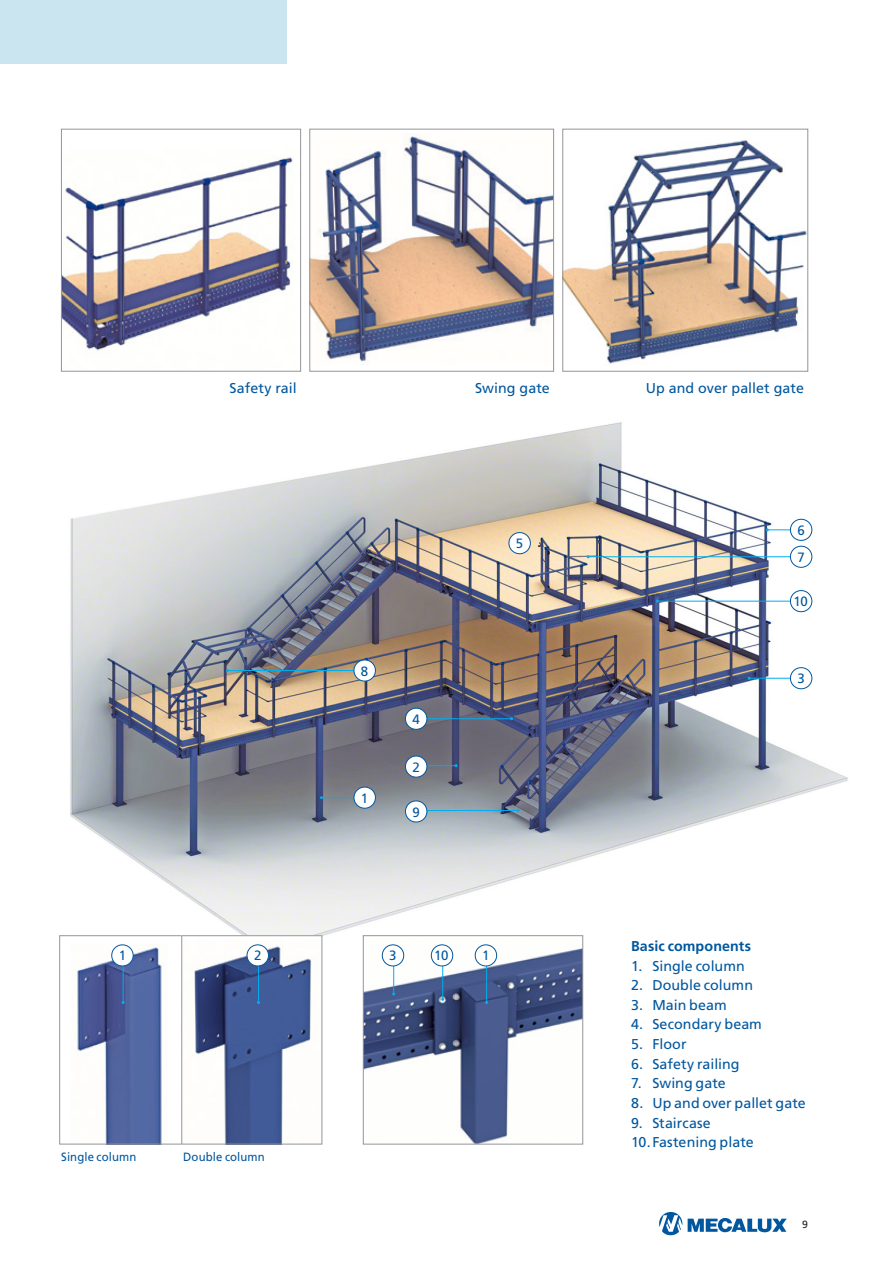
<style>
.page{position:relative;width:893px;height:1263px;background:#fff}
.page>*{position:absolute;margin:0;border:0;box-sizing:border-box;transform-origin:0 0}
.t1{font:14.25px/19.6px "Frutiger LT Std";letter-spacing:.005em;color:#01579f}
.t2{font:700 14.25px "Frutiger LT Std";letter-spacing:.01em;color:#01579f}
.t3{font:13.5px/27px "Frutiger LT Std";color:#01579f}
.t4{font:12px "Frutiger LT Std";letter-spacing:.01em;color:#01579f;scale:.95 1}
.t5{font:10.5px "Frutiger LT Std";color:#231f20}
</style>
<div class="page">
<div style="left:0;top:0;width:286px;height:64px;background:#cae4f0"></div>
<svg style="left:659px;top:1212px;width:23px;height:23px"></svg>
<svg style="left:688px;top:1218px;width:99px;height:15px"></svg>
<img style="left:312px;top:134px;width:240px;height:228px">
<div style="left:310px;top:129px;width:244px;height:242px;border:1px solid #939598"></div>
<img style="left:565px;top:140px;width:241px;height:224px">
<div style="left:563px;top:129px;width:245px;height:242px;border:1px solid #939598"></div>
<img style="left:63px;top:157px;width:230px;height:196px">
<div style="left:61px;top:129px;width:240px;height:242px;border:1px solid #939598"></div>
<img style="left:70px;top:422px;width:778px;height:533px">
<hr style="left:767px;top:529px;width:30px;height:1px;background:#00aeef">
<div style="left:790px;top:519px;width:22px;height:21px;background:#fff;border-radius:50%"></div>
<div style="left:790px;top:519px;width:22px;height:22px;border:1px solid #01579f;border-radius:50%"></div>
<hr style="left:588px;top:556px;width:206px;height:1px;background:#00aeef">
<div style="left:790px;top:546px;width:22px;height:21px;background:#fff;border-radius:50%"></div>
<div style="left:790px;top:546px;width:22px;height:22px;border:1px solid #01579f;border-radius:50%"></div>
<hr style="left:749px;top:678px;width:46px;height:1px;background:#00aeef">
<div style="left:790px;top:668px;width:22px;height:21px;background:#fff;border-radius:50%"></div>
<div style="left:790px;top:667px;width:22px;height:22px;border:1px solid #01579f;border-radius:50%"></div>
<hr style="left:657px;top:601px;width:140px;height:1px;background:#00aeef">
<div style="left:790px;top:591px;width:22px;height:21px;background:#fff;border-radius:50%"></div>
<div style="left:790px;top:590px;width:22px;height:22px;border:1px solid #01579f;border-radius:50%"></div>
<div style="left:509px;top:533px;width:21px;height:21px;background:#fff;border-radius:50%"></div>
<div style="left:509px;top:532px;width:22px;height:22px;border:1px solid #01579f;border-radius:50%"></div>
<hr style="left:421px;top:765px;width:35px;height:1px;background:#00aeef">
<div style="left:405px;top:756px;width:22px;height:21px;background:#fff;border-radius:50%"></div>
<div style="left:405px;top:756px;width:22px;height:21px;border:1px solid #01579f;border-radius:50%"></div>
<hr style="left:421px;top:810px;width:97px;height:1px;background:#00aeef">
<div style="left:405px;top:801px;width:22px;height:21px;background:#fff;border-radius:50%"></div>
<div style="left:405px;top:800px;width:22px;height:22px;border:1px solid #01579f;border-radius:50%"></div>
<hr style="left:424px;top:718px;width:88px;height:1px;background:#00aeef">
<div style="left:405px;top:708px;width:22px;height:21px;background:#fff;border-radius:50%"></div>
<div style="left:405px;top:708px;width:22px;height:22px;border:1px solid #01579f;border-radius:50%"></div>
<hr style="left:321px;top:797px;width:36px;height:1px;background:#00aeef">
<div style="left:354px;top:787px;width:21px;height:21px;background:#fff;border-radius:50%"></div>
<div style="left:354px;top:787px;width:22px;height:21px;border:1px solid #01579f;border-radius:50%"></div>
<hr style="left:228px;top:670px;width:129px;height:1px;background:#00aeef">
<div style="left:354px;top:660px;width:21px;height:21px;background:#fff;border-radius:50%"></div>
<div style="left:354px;top:660px;width:22px;height:21px;border:1px solid #01579f;border-radius:50%"></div>
<div style="left:60px;top:936px;width:122px;height:208px;background:#fff"></div>
<img style="left:75px;top:945px;width:87px;height:197px">
<div style="left:60px;top:935px;width:122px;height:209px;border:1px solid #939598"></div>
<img style="left:184px;top:939px;width:136px;height:203px">
<div style="left:182px;top:935px;width:140px;height:209px;border:1px solid #939598"></div>
<hr style="left:258px;top:962px;width:1px;height:40px;background:#00aeef">
<hr style="left:123px;top:962px;width:1px;height:40px;background:#00aeef">
<div style="left:247px;top:945px;width:21px;height:21px;background:#fff;border-radius:50%"></div>
<div style="left:247px;top:944px;width:22px;height:22px;border:1px solid #01579f;border-radius:50%"></div>
<div style="left:112px;top:945px;width:21px;height:21px;background:#fff;border-radius:50%"></div>
<div style="left:111px;top:944px;width:23px;height:22px;border:1px solid #01579f;border-radius:50%"></div>
<img style="left:365px;top:937px;width:216px;height:205px">
<div style="left:363px;top:935px;width:220px;height:209px;border:1px solid #939598"></div>
<hr style="left:442px;top:962px;width:1px;height:37px;background:#00aeef">
<div style="left:431px;top:945px;width:22px;height:21px;background:#fff;border-radius:50%"></div>
<div style="left:431px;top:944px;width:22px;height:22px;border:1px solid #01579f;border-radius:50%"></div>
<hr style="left:393px;top:962px;width:1px;height:32px;background:#00aeef">
<div style="left:382px;top:945px;width:22px;height:21px;background:#fff;border-radius:50%"></div>
<div style="left:382px;top:944px;width:22px;height:22px;border:1px solid #01579f;border-radius:50%"></div>
<hr style="left:486px;top:962px;width:1px;height:40px;background:#00aeef">
<div style="left:475px;top:945px;width:22px;height:21px;background:#fff;border-radius:50%"></div>
<div style="left:475px;top:944px;width:22px;height:22px;border:1px solid #01579f;border-radius:50%"></div>
<p class="t1" style="left:230px;top:378px;width:69px">Safety rail</p>
<p class="t1" style="left:475px;top:378px;width:76px">Swing gate</p>
<p class="t1" style="left:646px;top:378px;width:160px">Up and over pallet gate</p>
<p class="t3" style="left:361px;top:657px;width:9px">8</p>
<p class="t3" style="left:361px;top:784px;width:9px">1</p>
<p class="t3" style="left:412px;top:706px;width:9px">4</p>
<p class="t3" style="left:412px;top:753px;width:9px">2</p>
<p class="t3" style="left:412px;top:798px;width:9px">9</p>
<p class="t3" style="left:516px;top:530px;width:9px">5</p>
<p class="t3" style="left:119px;top:942px;width:9px">1</p>
<p class="t3" style="left:254px;top:942px;width:9px">2</p>
<p class="t3" style="left:389px;top:942px;width:9px">3</p>
<p class="t3" style="left:434px;top:942px;width:16px">10</p>
<p class="t3" style="left:482px;top:942px;width:9px">1</p>
<p class="t4" style="left:61px;top:1149px;width:81px">Single column</p>
<p class="t4" style="left:183px;top:1149px;width:87px">Double column</p>
<p class="t3" style="left:797px;top:517px;width:9px">6<br>7</p>
<p class="t3" style="left:793px;top:587px;width:16px">10</p>
<p class="t3" style="left:797px;top:665px;width:9px">3</p>
<p class="t2" style="left:631px;top:937px;width:121px">Basic components</p>
<p class="t1" style="left:631px;top:956px;width:115px">1. Single column</p>
<p class="t1" style="left:631px;top:975px;width:123px">2. Double column</p>
<p class="t1" style="left:631px;top:995px;width:97px">3. Main beam</p>
<p class="t1" style="left:631px;top:1015px;width:132px">4. Secondary beam</p>
<p class="t1" style="left:631px;top:1034px;width:57px">5. Floor</p>
<p class="t1" style="left:631px;top:1054px;width:110px">6. Safety railing</p>
<p class="t1" style="left:631px;top:1073px;width:96px">7. Swing gate</p>
<p class="t1" style="left:631px;top:1093px;width:176px">8. Up and over pallet gate</p>
<p class="t1" style="left:631px;top:1113px;width:124px">9. Staircase<br>10.Fastening plate</p>
<p class="t5" style="left:802px;top:1218px;width:7px">9</p>
</div>
